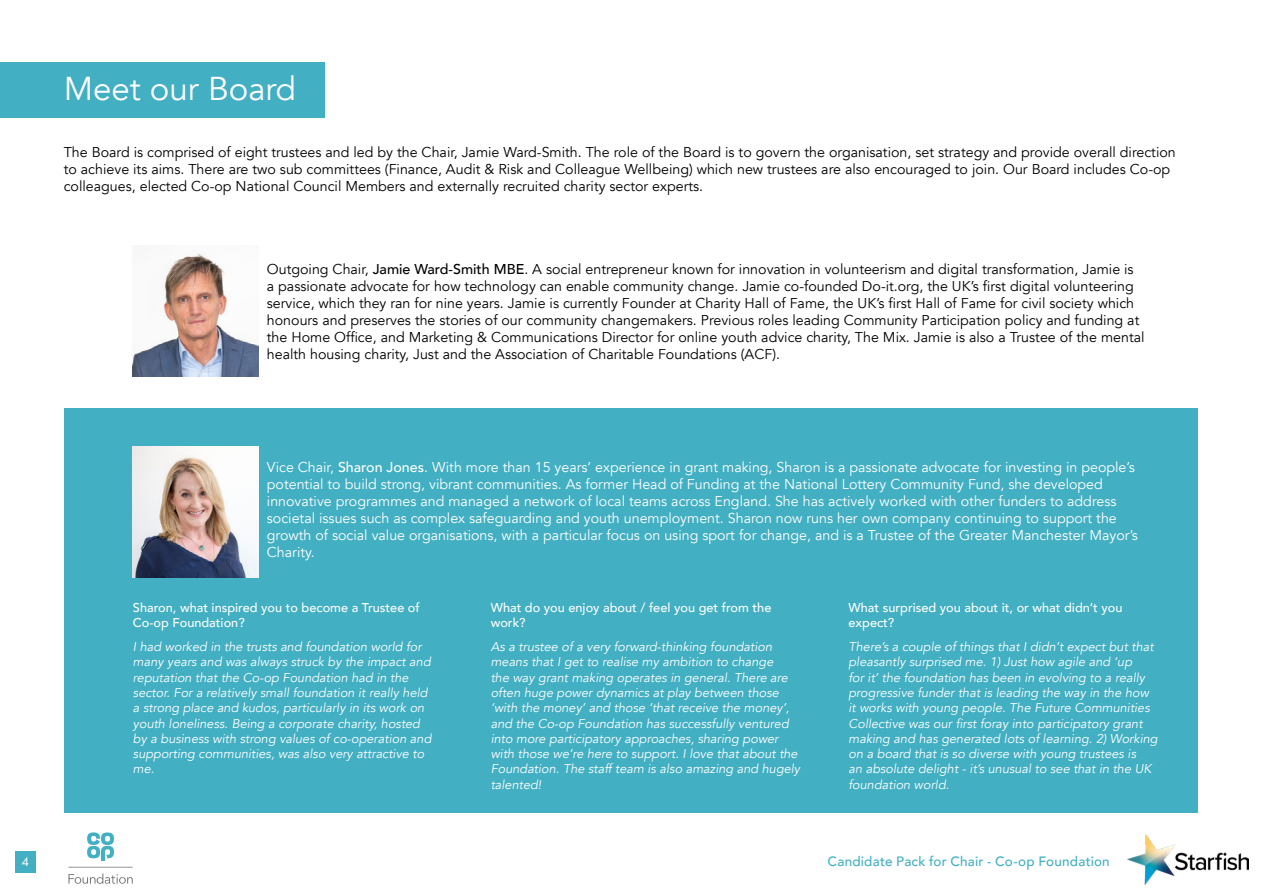
<style>
.page{position:relative;width:1263px;height:893px;background:#fff}
.page>*{position:absolute;margin:0;border:0;box-sizing:border-box;transform-origin:0 0}
.t1{font:33px "Avenir";color:#fff}
.t2{font:14.25px/17.1px "Avenir";color:#000}
.t3{font:14.25px/17.1px "Avenir";color:#fff}
.t4{font:500 13.5px "Avenir";letter-spacing:.015em;color:#42afc3}
.t5{font:13.5px "Futura PT";color:#fff}
.t6{font:italic 12.75px/15.3px "Avenir";color:#fff}
.t7{font:500 12.75px/15.3px "Avenir";color:#fff}
.s1{font-weight:500}
</style>
<div class="page">
<img style="left:1127px;top:834px;width:121px;height:50px">
<div style="left:15px;top:851px;width:21px;height:22px;background:#42afc3"></div>
<svg style="left:87px;top:832px;width:27px;height:29px"></svg>
<svg style="left:68px;top:867px;width:65px;height:17px"></svg>
<div style="left:65px;top:408px;width:1133px;height:404px;background:#42afc3"></div>
<img style="left:133px;top:245px;width:125px;height:132px">
<img style="left:133px;top:446px;width:125px;height:132px">
<div style="left:0;top:62px;width:324px;height:56px;background:#42afc3"></div>
<h1 class="t1" style="left:64px;top:69px;width:234px">Meet our Board</h1>
<p class="t2" style="left:64px;top:144px;width:1113px">The Board is comprised of eight trustees and led by the Chair, Jamie Ward-Smith. The role of the Board is to govern the organisation, set strategy and provide overall direction to achieve its aims. There are two sub committees (Finance, Audit &amp; Risk and Colleague Wellbeing) which new trustees are also encouraged to join. Our Board includes Co-op colleagues, elected Co-op National Council Members and externally recruited charity sector experts.</p>
<p class="t2" style="left:267px;top:260px;width:879px">Outgoing Chair, <span class="s1">Jamie Ward-Smith MBE</span>. A social entrepreneur known for innovation in volunteerism and digital transformation, Jamie is a passionate advocate for how technology can enable community change. Jamie co-founded Do-it.org, the UK’s first digital volunteering service, which they ran for nine years. Jamie is currently Founder at Charity Hall of Fame, the UK’s first Hall of Fame for civil society which honours and preserves the stories of our community changemakers. Previous roles leading Community Participation policy and funding at the Home Office, and Marketing &amp; Communications Director for online youth advice charity, The Mix. Jamie is also a Trustee of the mental health housing charity, Just and the Association of Charitable Foundations (ACF).</p>
<p class="t3" style="left:267px;top:458px;width:872px">Vice Chair, <span class="s1">Sharon Jones</span>. With more than 15 years’ experience in grant making, Sharon is a passionate advocate for investing in people’s potential to build strong, vibrant communities. As former Head of Funding at the National Lottery Community Fund, she developed innovative programmes and managed a network of local teams across England. She has actively worked with other funders to address societal issues such as complex safeguarding and youth unemployment. Sharon now runs her own company continuing to support the growth of social value organisations, with a particular focus on using sport for change, and is a Trustee of the Greater Manchester Mayor’s Charity.</p>
<p class="t7" style="left:133px;top:599px;width:288px">Sharon, what inspired you to become a Trustee of<br>Co-op Foundation?</p>
<p class="t6" style="left:133px;top:639px;width:300px">I had worked in the trusts and foundation world for many years and was always struck by the impact and reputation that the Co-op Foundation had in the sector. For a relatively small foundation it really held a strong place and kudos, particularly in its work on youth loneliness. Being a corporate charity, hosted by a business with strong values of co-operation and supporting communities, was also very attractive to me.</p>
<p class="t7" style="left:491px;top:599px;width:282px">What do you enjoy about / feel you get from the work?</p>
<p class="t6" style="left:491px;top:639px;width:311px">As a trustee of a very forward-thinking foundation means that I get to realise my ambition to change<br>the way grant making operates in general. There are often huge power dynamics at play between those ‘with the money’ and those ‘that receive the money’, and the Co-op Foundation has successfully ventured into more participatory approaches, sharing power with those we’re here to support. I love that about the Foundation. The staff team is also amazing and hugely talented!</p>
<p class="t7" style="left:848px;top:599px;width:275px">What surprised you about it, or what didn’t you expect?</p>
<p class="t6" style="left:848px;top:639px;width:311px">There’s a couple of things that I didn’t expect but that pleasantly surprised me. 1) Just how agile and ‘up<br>for it’ the foundation has been in evolving to a really progressive funder that is leading the way in the how it works with young people. The Future Communities Collective was our first foray into participatory grant making and has generated lots of learning. 2) Working on a board that is so diverse with young trustees is<br>an absolute delight - it’s unusual to see that in the UK foundation world.</p>
<p class="t5" style="left:22px;top:853px;width:9px">4</p>
<p class="t4" style="left:828px;top:849px;width:284px">Candidate Pack for Chair - Co-op Foundation</p>
</div>
